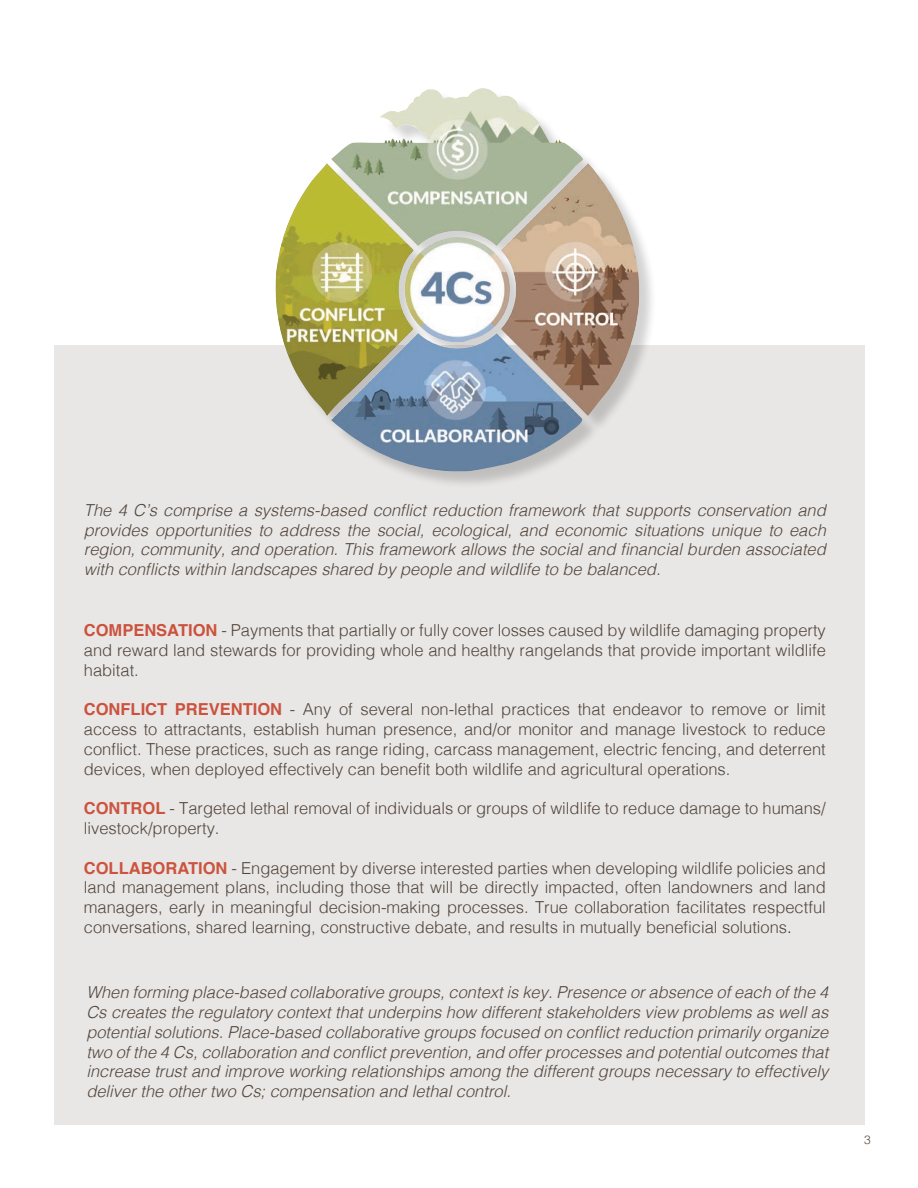
<style>
.page{position:relative;width:918px;height:1188px;background:#fff}
.page>*{position:absolute;margin:0;border:0;box-sizing:border-box;transform-origin:0 0}
.t1{font:300 16.5px/19.8px "Helvetica";color:#53453c;text-align:justify}
.t2{font:italic 300 16.5px/19.8px "Helvetica";color:#53453c;text-align:justify}
.t3{font:300 12px "Helvetica";color:#53453c}
.s1{font-weight:700;color:#cb523e}
.s2{font-weight:700;color:#cc543f}
.s3{color:#231f20}
</style>
<div class="page">
<div style="left:54px;top:346px;width:811px;height:779px;background:#e8e7e5"></div>
<div style="left:278px;top:91px;width:379px;height:399px;background:#231f20;opacity:.2"></div>
<img style="left:274px;top:88px;width:366px;height:385px">
<p class="t2" style="left:84px;top:499px;width:743px">The 4 C’s comprise a systems-based conflict reduction framework that supports conservation and provides opportunities to address the social, ecological, and economic situations unique to each region, community, and operation. This framework allows the social and financial burden associated with conflicts within landscapes shared by people and wildlife to be balanced.</p>
<p class="t1" style="left:84px;top:619px;width:744px"><span class="s1">COMPENSATION</span> - Payments that partially or fully cover losses caused by wildlife damaging property and reward land stewards for providing whole and healthy rangelands that provide important wildlife habitat.</p>
<p class="t1" style="left:84px;top:698px;width:744px"><span class="s1">CONFLICT PREVENTION</span> - Any of several non-lethal practices that endeavor to remove or limit access to attractants, establish human presence, and/or monitor and manage livestock to reduce conflict. These practices, such as range riding, carcass management, electric fencing, and deterrent devices, when deployed effectively can benefit both wildlife and agricultural operations.</p>
<p class="t1" style="left:84px;top:797px;width:743px"><span class="s2">CONTROL</span> - Targeted lethal removal of individuals or groups of wildlife to reduce damage to humans/ livestock/property.</p>
<p class="t1" style="left:84px;top:857px;width:744px"><span class="s2">COLLABORATION</span> - Engagement by diverse interested parties when developing wildlife policies and land management plans, including those that will be directly impacted, often landowners and land managers, early in meaningful decision-making processes. True collaboration facilitates respectful conversations, shared learning, constructive debate, and results in mutually beneficial solutions<span class="s3">.</span></p>
<p class="t2" style="left:86px;top:982px;width:743px">When forming place-based collaborative groups, context is key. Presence or absence of each of the 4<br>Cs creates the regulatory context that underpins how different stakeholders view problems as well as potential solutions. Place-based collaborative groups focused on conflict reduction primarily organize two of the 4 Cs, collaboration and conflict prevention, and offer processes and potential outcomes that increase trust and improve working relationships among the different groups necessary to effectively deliver the other two Cs; compensation and lethal control.</p>
<p class="t3" style="left:864px;top:1130px;width:8px">3</p>
</div>
